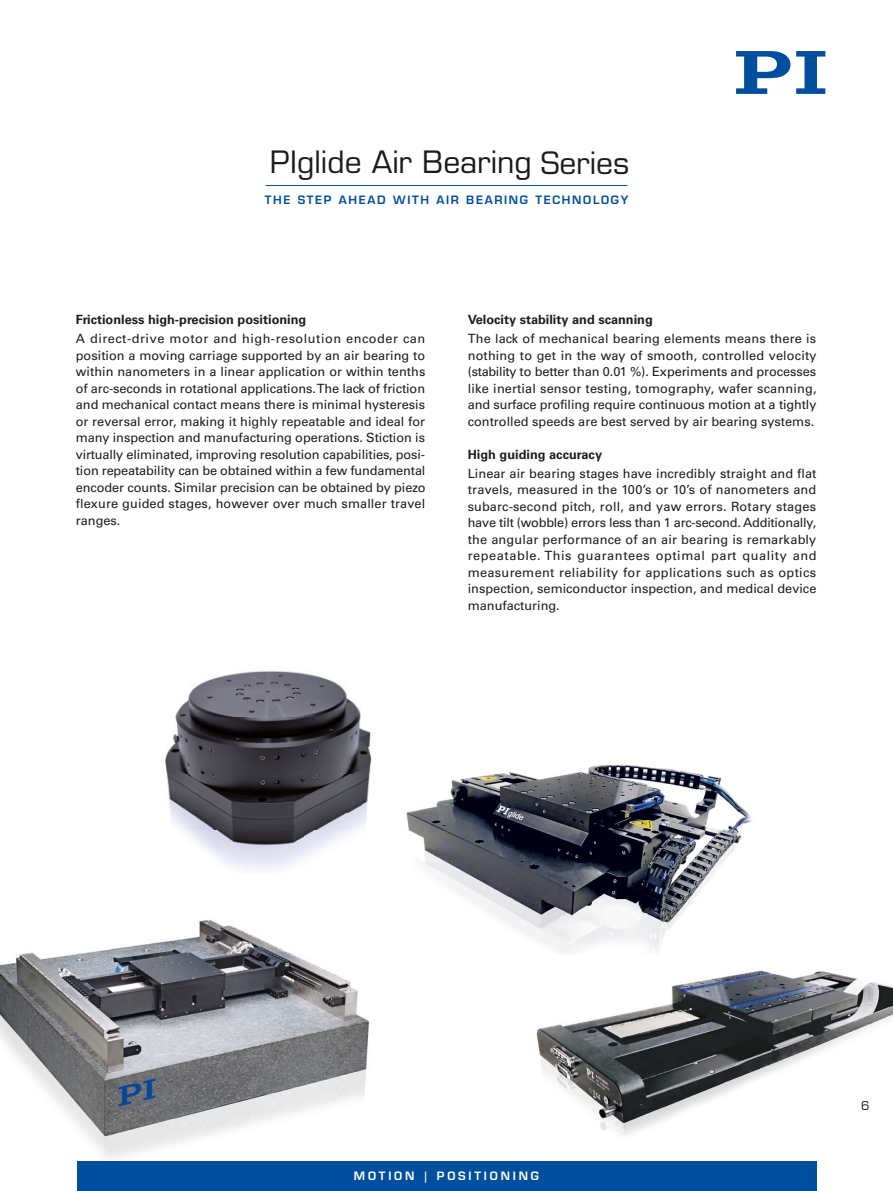
<style>
.page{position:relative;width:893px;height:1191px;background:#fff}
.page>*{position:absolute;margin:0;border:0;box-sizing:border-box;transform-origin:0 0}
.t1{font:30px "Eurostile LT";color:#1d1d1b}
.t2{font:12.75px/16.5px "Univers LT";color:#1d1d1b;text-align:justify}
.t3{font:700 12.75px "Univers LT";color:#1d1d1b}
.t4{font:12px "Eurostile LT";color:#1d1d1b}
.t5{font:600 11.25px "Eurostile LT";letter-spacing:.15em;color:#004f9f}
.t6{font:600 11.25px "Eurostile LT";letter-spacing:.25em;color:#fff}
.s1{color:#1b181c}
</style>
<div class="page">
<svg style="left:796px;top:51px;width:29px;height:43px"></svg>
<svg style="left:736px;top:51px;width:54px;height:43px"></svg>
<img style="left:165px;top:671px;width:207px;height:198px">
<hr style="left:266px;top:185px;width:361px;height:1px;background:#004f9f">
<img style="left:537px;top:954px;width:356px;height:182px">
<img style="left:406px;top:764px;width:346px;height:190px">
<img style="left:0;top:919px;width:370px;height:239px">
<div style="left:77px;top:1161px;width:739px;height:30px;background:#004f9f"></div>
<h1 class="t1" style="left:270px;top:144px;width:361px">PIglide <span class="s1">Air Bearing</span> Series</h1>
<p class="t5" style="left:265px;top:193px;width:365px">THE STEP AHEAD WITH AIR BEARING TECHNOLOGY</p>
<p class="t3" style="left:76px;top:312px;width:232px">Frictionless high-precision positioning</p>
<p class="t2" style="left:76px;top:330px;width:351px">A direct-drive motor and high-resolution encoder can position a moving carriage supported by an air bearing to within nanometers in a linear application or within tenths of arc-seconds in rotational applications. The lack of friction and mechanical contact means there is minimal hysteresis or reversal error, making it highly repeatable and ideal for many inspection and manufacturing operations. Stiction is virtually eliminated, improving resolution capabilities, posi&shy;tion repeatability can be obtained within a few fundamental encoder counts. Similar precision can be obtained by piezo flexure guided stages, however over much smaller travel ranges.</p>
<p class="t3" style="left:468px;top:312px;width:187px">Velocity stability and scanning</p>
<p class="t2" style="left:468px;top:330px;width:350px">The lack of mechanical bearing elements means there is nothing to get in the way of smooth, controlled velocity (stability to better than 0.01 %). Experiments and processes like inertial sensor testing, tomography, wafer scanning, and surface profiling require continuous motion at a tightly controlled speeds are best served by air bearing systems.</p>
<p class="t3" style="left:468px;top:447px;width:136px">High guiding accuracy</p>
<p class="t2" style="left:468px;top:465px;width:350px">Linear air bearing stages have incredibly straight and flat travels, measured in the 100’s or 10’s of nanometers and subarc-second pitch, roll, and yaw errors. Rotary stages have tilt (wobble) errors less than 1 arc-second. Additionally, the angular performance of an air bearing is remarkably repeatable. This guarantees optimal part quality and measurement reliability for applications such as optics inspection, semiconductor inspection, and medical device manufacturing.</p>
<p class="t6" style="left:354px;top:1168px;width:187px">MOTION | POSITIONING</p>
<p class="t4" style="left:861px;top:1098px;width:10px">6</p>
</div>
